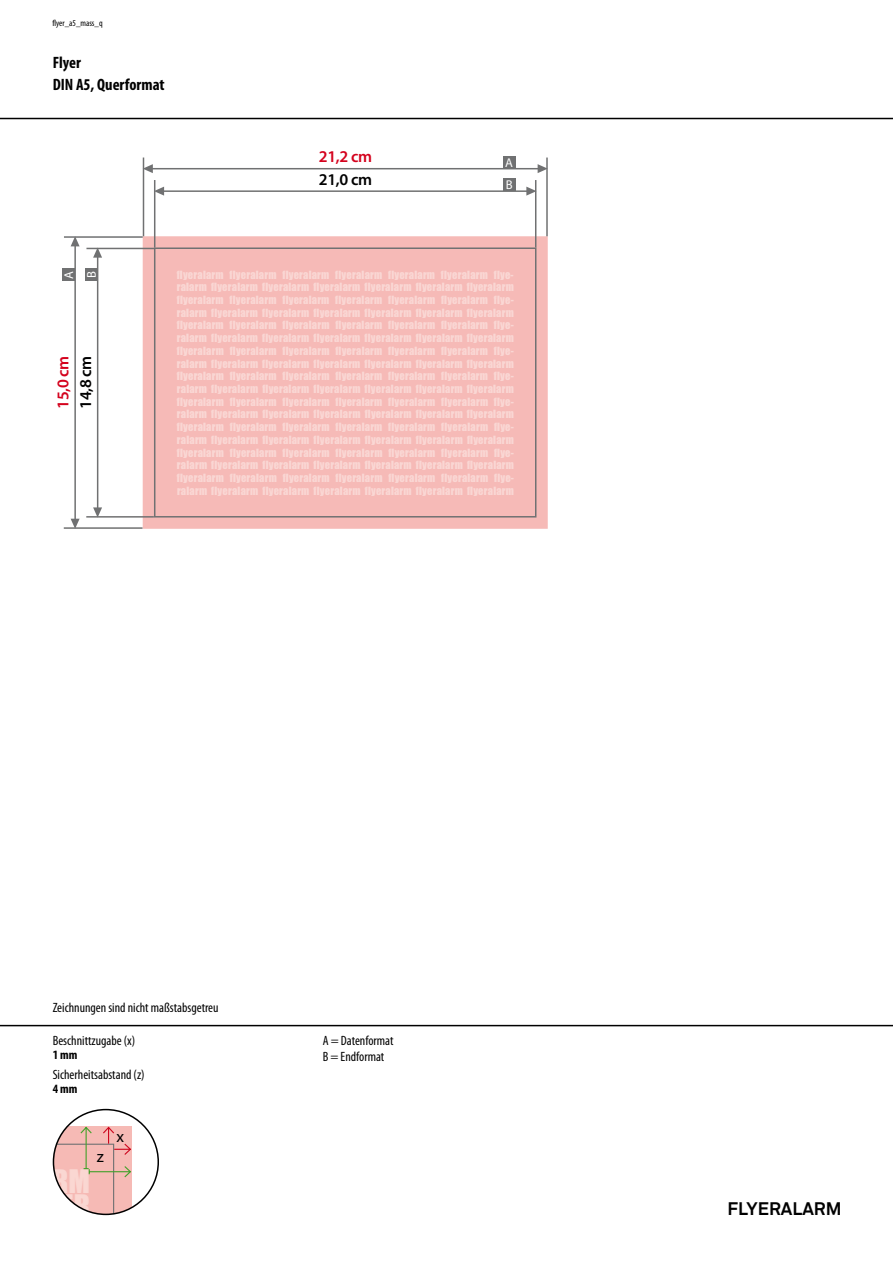
<style>
.page{position:relative;width:893px;height:1263px;background:#fff}
.page>*{position:absolute;margin:0;border:0;box-sizing:border-box;transform-origin:0 0}
.t1{font:30px "Impact";color:#fad7d2}
.t2{font:700 18px "Akkurat Std";color:#000}
.t3{font:700 condensed 16.5px/22.5px "Myriad Pro";color:#000}
.t4{font:600 16.5px "Myriad Pro";letter-spacing:-.02em;color:#000}
.t5{font:600 16.5px "Myriad Pro";letter-spacing:-.02em;color:#d4021d}
.t6{font:16.5px "Myriad Pro";color:#000}
.t7{font:condensed 13.5px/16.2px "Myriad Pro";color:#000}
.t8{font:700 condensed 12.75px "Myriad Pro";color:#000}
.t9{font:12.75px "Myriad Pro";color:#fff}
.t10{font:10.5px/12.8px "Impact";letter-spacing:.02em;color:#fad7d4;text-align:justify}
.t11{font:condensed 9px "Myriad Pro";color:#000}
</style>
<div class="page">
<hr style="left:0;top:118px;width:893px;height:1px;background:#000">
<hr style="left:0;top:1025px;width:893px;height:1px;background:#000">
<svg style="left:53px;top:1126px;width:79px;height:88px;background:#ebb9b3"></svg>
<div style="left:53px;top:1109px;width:106px;height:106px;border:2px solid #000;border-radius:50%"></div>
<div style="left:143px;top:236px;width:405px;height:293px;border:9px solid #f6bab7"></div>
<div style="left:155px;top:248px;width:381px;height:269px;background:#f6bab7"></div>
<div style="left:154px;top:247px;width:382px;height:270px;border:2px solid #707172"></div>
<hr style="left:143px;top:157px;width:1px;height:79px;background:#707172">
<hr style="left:64px;top:236px;width:79px;height:2px;background:#707172">
<hr style="left:154px;top:180px;width:1px;height:68px;background:#707172">
<hr style="left:86px;top:248px;width:68px;height:1px;background:#707172">
<hr style="left:163px;top:190px;width:364px;height:2px;background:#707172">
<svg style="left:155px;top:187px;width:9px;height:9px"></svg>
<svg style="left:526px;top:187px;width:9px;height:9px"></svg>
<hr style="left:97px;top:256px;width:1px;height:252px;background:#707172">
<svg style="left:93px;top:507px;width:9px;height:9px"></svg>
<svg style="left:93px;top:247px;width:9px;height:11px"></svg>
<hr style="left:152px;top:168px;width:387px;height:1px;background:#707172">
<svg style="left:144px;top:164px;width:9px;height:9px"></svg>
<svg style="left:538px;top:164px;width:8px;height:9px"></svg>
<hr style="left:74px;top:245px;width:2px;height:275px;background:#707172">
<svg style="left:71px;top:519px;width:9px;height:8px"></svg>
<svg style="left:71px;top:236px;width:9px;height:10px"></svg>
<hr style="left:64px;top:527px;width:79px;height:2px;background:#707172">
<hr style="left:546px;top:158px;width:2px;height:78px;background:#707172">
<hr style="left:86px;top:516px;width:68px;height:2px;background:#707172">
<hr style="left:535px;top:180px;width:1px;height:68px;background:#707172">
<div style="left:503px;top:156px;width:12px;height:13px;background:#707172"></div>
<div style="left:62px;top:268px;width:13px;height:13px;background:#707172"></div>
<div style="left:503px;top:178px;width:13px;height:13px;background:#707172"></div>
<div style="left:85px;top:268px;width:13px;height:13px;background:#707172"></div>
<p class="t11" style="left:52px;top:18px;width:52px">flyer_a5_mass_q</p>
<h3 class="t3" style="left:53px;top:50px;width:113px">Flyer<br>DIN A5, Querformat</h3>
<h3 class="t5" style="left:319px;top:146px;width:55px">21,2 cm</h3>
<h3 class="t4" style="left:319px;top:169px;width:55px">21,0 cm</h3>
<p class="t9" style="left:505px;top:155px;width:9px">A</p>
<p class="t9" style="left:506px;top:177px;width:8px">B</p>
<p class="t9" style="left:61px;top:279px;width:9px;rotate:-90deg">A</p>
<p class="t9" style="left:84px;top:278px;width:8px;rotate:-90deg">B</p>
<h3 class="t5" style="left:53px;top:409px;width:55px;rotate:-90deg">15,0 cm</h3>
<h3 class="t4" style="left:75px;top:409px;width:55px;rotate:-90deg">14,8 cm</h3>
<p class="t10" style="left:177px;top:268px;width:339px">flyeralarm flyeralarm flyeralarm flyeralarm flyeralarm flyeralarm flye&shy;ralarm flyeralarm flyeralarm flyeralarm flyeralarm flyeralarm flyeralarm flyeralarm flyeralarm flyeralarm flyeralarm flyeralarm flyeralarm flye&shy;ralarm flyeralarm flyeralarm flyeralarm flyeralarm flyeralarm flyeralarm flyeralarm flyeralarm flyeralarm flyeralarm flyeralarm flyeralarm flye&shy;ralarm flyeralarm flyeralarm flyeralarm flyeralarm flyeralarm flyeralarm flyeralarm flyeralarm flyeralarm flyeralarm flyeralarm flyeralarm flye&shy;ralarm flyeralarm flyeralarm flyeralarm flyeralarm flyeralarm flyeralarm flyeralarm flyeralarm flyeralarm flyeralarm flyeralarm flyeralarm flye&shy;ralarm flyeralarm flyeralarm flyeralarm flyeralarm flyeralarm flyeralarm flyeralarm flyeralarm flyeralarm flyeralarm flyeralarm flyeralarm flye&shy;ralarm flyeralarm flyeralarm flyeralarm flyeralarm flyeralarm flyeralarm flyeralarm flyeralarm flyeralarm flyeralarm flyeralarm flyeralarm flye&shy;ralarm flyeralarm flyeralarm flyeralarm flyeralarm flyeralarm flyeralarm flyeralarm flyeralarm flyeralarm flyeralarm flyeralarm flyeralarm flye&shy;ralarm flyeralarm flyeralarm flyeralarm flyeralarm flyeralarm flyeralarm flyeralarm flyeralarm flyeralarm flyeralarm flyeralarm flyeralarm flye&shy;ralarm flyeralarm flyeralarm flyeralarm flyeralarm flyeralarm flyeralarm</p>
<p class="t7" style="left:53px;top:999px;width:167px">Zeichnungen sind nicht maßstabsgetreu</p>
<p class="t7" style="left:53px;top:1032px;width:84px">Beschnittzugabe (x)</p>
<p class="t7" style="left:53px;top:1066px;width:93px">Sicherheitsabstand (z)</p>
<p class="t8" style="left:53px;top:1047px;width:26px">1 mm</p>
<p class="t8" style="left:53px;top:1081px;width:26px">4 mm</p>
<h1 class="t1" style="left:37px;top:1158px;width:54px">ARM</h1>
<h3 class="t6" style="left:97px;top:1146px;width:9px">z</h3>
<h3 class="t6" style="left:116px;top:1127px;width:9px">x</h3>
<p class="t7" style="left:323px;top:1032px;width:72px">A = Datenformat<br>B = Endformat</p>
<h2 class="t2" style="left:728px;top:1198px;width:115px">FLYERALARM</h2>
</div>
